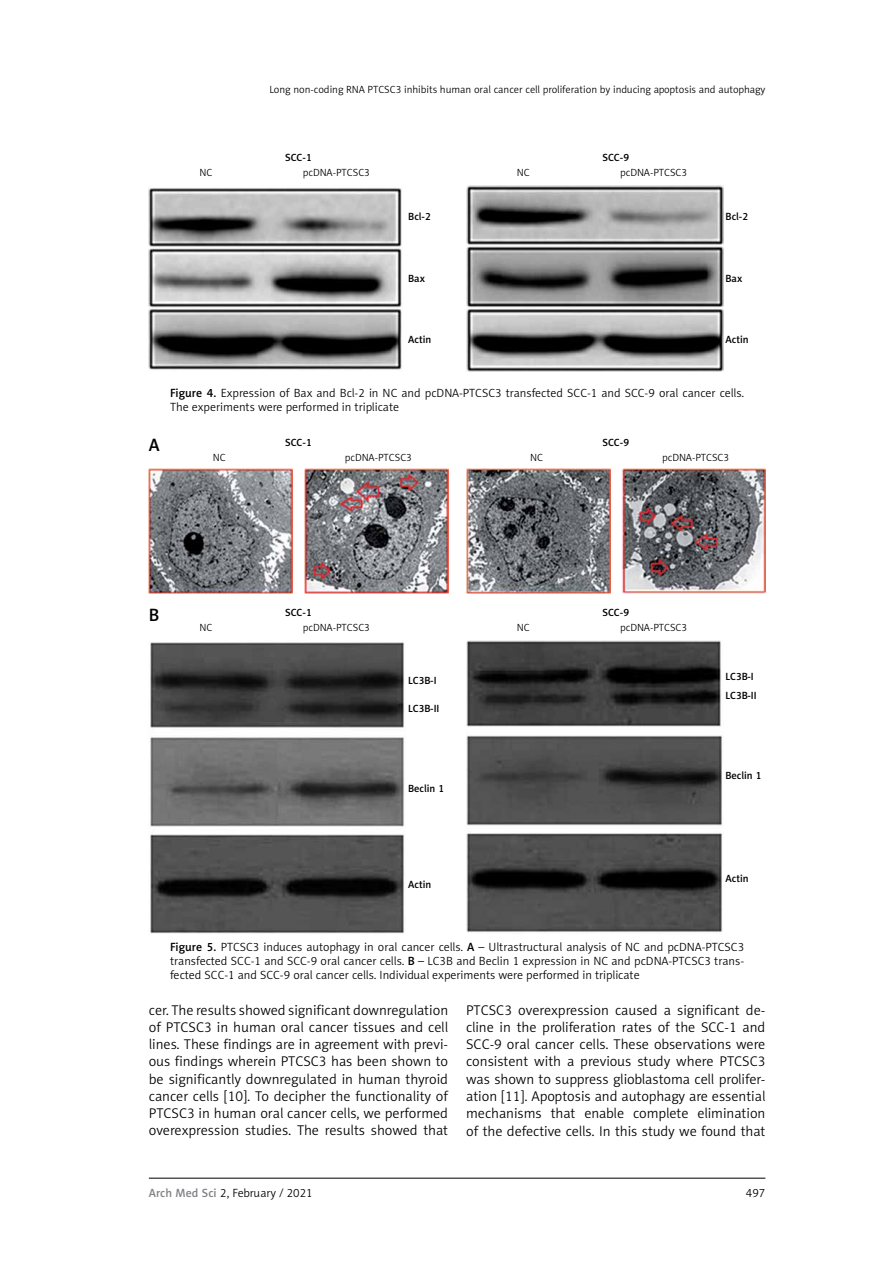
<style>
.page{position:relative;width:893px;height:1263px;background:#fff}
.page>*{position:absolute;margin:0;border:0;box-sizing:border-box;transform-origin:0 0}
.t1{font:18px "Naomi Sans EFN Medium";color:#000}
.t2{font:14.25px/17.2px "Naomi Sans EFN Light";color:#000;text-align:justify}
.t3{font:12px/14.4px "Naomi Sans EFN Light";color:#000}
.t4{font:10.5px "Naomi Sans EFN Light";color:#000}
.t5{font:10.5px/19.5px "Naomi Sans EFN Medium";color:#000}
.s1{font-family:"Naomi Sans EFN Medium"}
.s2{font-family:"Naomi Sans EFN Medium";color:#808285}
</style>
<div class="page">
<hr style="left:149px;top:1178px;width:616px;height:1px;background:#000">
<img style="left:149px;top:188px;width:253px;height:182px">
<img style="left:466px;top:185px;width:257px;height:186px">
<img style="left:149px;top:469px;width:144px;height:124px">
<img style="left:466px;top:469px;width:144px;height:124px">
<img style="left:304px;top:469px;width:144px;height:124px">
<img style="left:621px;top:469px;width:144px;height:124px">
<img style="left:150px;top:642px;width:255px;height:292px">
<img style="left:466px;top:641px;width:257px;height:291px">
<p class="t4" style="left:269px;top:83px;width:498px">Long non-coding RNA PTCSC3 inhibits human oral cancer cell proliferation by inducing apoptosis and autophagy</p>
<p class="t5" style="left:285px;top:147px;width:28px">SCC-1</p>
<p class="t4" style="left:199px;top:166px;width:14px">NC</p>
<p class="t4" style="left:303px;top:166px;width:69px">pcDNA-PTCSC3</p>
<p class="t5" style="left:408px;top:207px;width:24px">Bcl-2</p>
<p class="t5" style="left:408px;top:268px;width:18px">Bax</p>
<p class="t5" style="left:408px;top:330px;width:25px">Actin</p>
<p class="t5" style="left:602px;top:147px;width:28px">SCC-9</p>
<p class="t4" style="left:517px;top:166px;width:14px">NC</p>
<p class="t4" style="left:620px;top:166px;width:69px">pcDNA-PTCSC3</p>
<p class="t5" style="left:725px;top:207px;width:24px">Bcl-2</p>
<p class="t5" style="left:725px;top:268px;width:18px">Bax</p>
<p class="t5" style="left:725px;top:330px;width:25px">Actin</p>
<p class="t1" style="left:149px;top:434px;width:12px">A</p>
<p class="t3" style="left:170px;top:385px;width:576px"><span class="s1">Figure 4.</span> Expression of Bax and Bcl-2 in NC and pcDNA-PTCSC3 transfected SCC-1 and SCC-9 oral cancer cells.<br>The experiments were performed in triplicate</p>
<p class="t5" style="left:285px;top:432px;width:28px">SCC-1</p>
<p class="t4" style="left:213px;top:451px;width:14px">NC</p>
<p class="t4" style="left:345px;top:451px;width:69px">pcDNA-PTCSC3</p>
<p class="t5" style="left:602px;top:432px;width:28px">SCC-9</p>
<p class="t4" style="left:530px;top:451px;width:14px">NC</p>
<p class="t4" style="left:662px;top:451px;width:69px">pcDNA-PTCSC3</p>
<p class="t1" style="left:149px;top:604px;width:12px">B</p>
<p class="t5" style="left:285px;top:603px;width:28px">SCC-1</p>
<p class="t4" style="left:199px;top:622px;width:14px">NC</p>
<p class="t4" style="left:303px;top:622px;width:69px">pcDNA-PTCSC3</p>
<p class="t5" style="left:408px;top:670px;width:30px">LC3B-I</p>
<p class="t5" style="left:408px;top:699px;width:33px">LC3B-II</p>
<p class="t5" style="left:408px;top:778px;width:38px">Beclin 1</p>
<p class="t5" style="left:408px;top:874px;width:25px">Actin</p>
<p class="t5" style="left:602px;top:603px;width:28px">SCC-9</p>
<p class="t4" style="left:517px;top:622px;width:14px">NC</p>
<p class="t4" style="left:620px;top:622px;width:69px">pcDNA-PTCSC3</p>
<p class="t5" style="left:725px;top:666px;width:33px">LC3B-I<br>LC3B-II</p>
<p class="t5" style="left:725px;top:765px;width:38px">Beclin 1</p>
<p class="t5" style="left:725px;top:869px;width:25px">Actin</p>
<p class="t3" style="left:170px;top:939px;width:576px;text-align:justify"><span class="s1">Figure 5.</span> PTCSC3 induces autophagy in oral cancer cells. <span class="s1">A</span> – Ultrastructural analysis of NC and pcDNA-PTCSC3 transfected SCC-1 and SCC-9 oral cancer cells. <span class="s1">B</span> – LC3B and Beclin 1 expression in NC and pcDNA-PTCSC3 trans&shy;fected SCC-1 and SCC-9 oral cancer cells. Individual experiments were performed in triplicate</p>
<p class="t2" style="left:149px;top:1001px;width:301px">cer. The results showed significant downregulation of PTCSC3 in human oral cancer tissues and cell lines. These findings are in agreement with previ&shy;ous findings wherein PTCSC3 has been shown to be significantly downregulated in human thyroid cancer cells [10]. To decipher the functionality of PTCSC3 in human oral cancer cells, we performed overexpression studies. The results showed that</p>
<p class="t2" style="left:466px;top:1001px;width:301px">PTCSC3 overexpression caused a significant de&shy;cline in the proliferation rates of the SCC-1 and SCC-9 oral cancer cells. These observations were consistent with a previous study where PTCSC3 was shown to suppress glioblastoma cell prolifer&shy;ation [11]. Apoptosis and autophagy are essential mechanisms that enable complete elimination of the defective cells. In this study we found that</p>
<p class="t3" style="left:149px;top:1186px;width:165px"><span class="s2">Arch Med Sci</span> 2, February / 2021</p>
<p class="t3" style="left:746px;top:1186px;width:21px">497</p>
</div>
